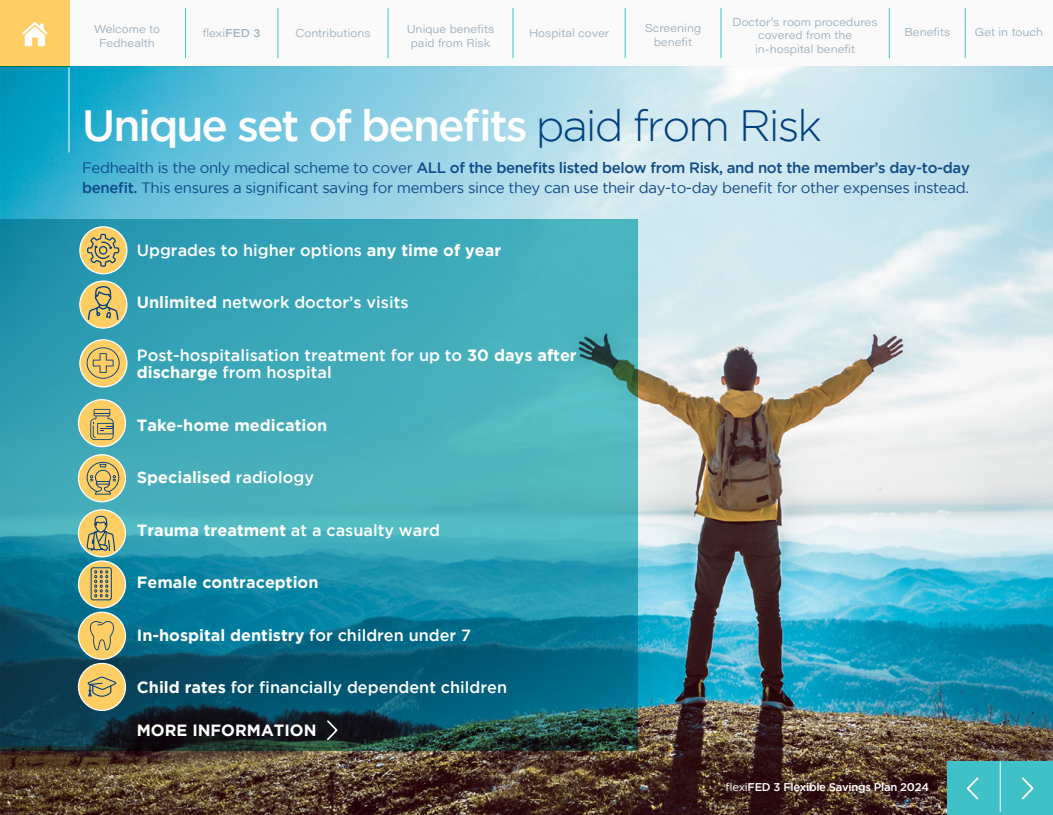
<style>
.page{position:relative;width:1053px;height:815px;background:#fff}
.page>*{position:absolute;margin:0;border:0;box-sizing:border-box;transform-origin:0 0}
.t1{font:500 43.75px "Gotham";letter-spacing:-.045em;color:#fff}
.t2{font:500 16.25px/17.5px "Gotham";color:#fff}
.t3{font:700 16.25px "Gotham";color:#fff}
.t4{font:15px/20px "Gotham";letter-spacing:-.025em;color:#0f4a89}
.t5{font:11.25px/13.5px "Acumin Variable Concept";color:#9bafbd;text-align:center}
.t6{font:500 11.25px "Gotham";letter-spacing:-.025em;color:#fff}
.s1{font-weight:300;color:#014081}
.s2{font-weight:500}
.s3{font-weight:700}
.s4{font-weight:400}
</style>
<div class="page">
<div style="left:68px;top:0;width:984px;height:66px;background:#fafafa"></div>
<hr style="left:185px;top:8px;width:1px;height:50px;background:#45c2cb">
<hr style="left:278px;top:8px;width:1px;height:50px;background:#45c2cb">
<hr style="left:388px;top:8px;width:1px;height:50px;background:#45c2cb">
<hr style="left:512px;top:8px;width:1px;height:50px;background:#45c2cb">
<hr style="left:720px;top:8px;width:1px;height:50px;background:#45c2cb">
<hr style="left:889px;top:8px;width:1px;height:50px;background:#45c2cb">
<hr style="left:964px;top:8px;width:1px;height:50px;background:#45c2cb">
<hr style="left:625px;top:8px;width:1px;height:50px;background:#45c2cb">
<div style="left:0;top:0;width:69px;height:66px;background:#fecd64"></div>
<svg style="left:22px;top:22px;width:26px;height:24px"></svg>
<img style="left:0;top:66px;width:1052px;height:749px">
<div style="left:947px;top:762px;width:105px;height:53px;background:#40c1c8"></div>
<svg style="left:966px;top:776px;width:68px;height:25px"></svg>
<hr style="left:999px;top:762px;width:1px;height:50px;background:#fff">
<hr style="left:69px;top:67px;width:1px;height:85px;background:#fff">
<svg style="left:0;top:219px;width:637px;height:531px;background:#2d90a1"></svg>
<svg style="left:80px;top:227px;width:47px;height:47px"></svg>
<div style="left:79px;top:226px;width:48px;height:48px;border:1px solid #fff;border-radius:50%"></div>
<svg style="left:80px;top:281px;width:47px;height:47px"></svg>
<div style="left:79px;top:280px;width:48px;height:49px;border:1px solid #fff;border-radius:50%"></div>
<svg style="left:80px;top:340px;width:47px;height:47px"></svg>
<div style="left:79px;top:339px;width:48px;height:48px;border:1px solid #fff;border-radius:50%"></div>
<div style="left:78px;top:400px;width:47px;height:47px;background:#fecd64;border-radius:50%"></div>
<div style="left:78px;top:399px;width:48px;height:48px;border:1px solid #fff;border-radius:50%"></div>
<svg style="left:78px;top:455px;width:47px;height:47px"></svg>
<div style="left:78px;top:454px;width:48px;height:48px;border:1px solid #fff;border-radius:50%"></div>
<svg style="left:78px;top:510px;width:47px;height:47px"></svg>
<div style="left:78px;top:509px;width:48px;height:48px;border:1px solid #fff;border-radius:50%"></div>
<div style="left:78px;top:561px;width:47px;height:47px;background:#fecd64;border-radius:50%"></div>
<div style="left:78px;top:560px;width:48px;height:49px;border:1px solid #fff;border-radius:50%"></div>
<div style="left:78px;top:612px;width:47px;height:47px;background:#fecd64;border-radius:50%"></div>
<div style="left:78px;top:612px;width:48px;height:48px;border:1px solid #fff;border-radius:50%"></div>
<div style="left:78px;top:663px;width:47px;height:47px;background:#fecd64;border-radius:50%"></div>
<div style="left:78px;top:663px;width:48px;height:48px;border:1px solid #fff;border-radius:50%"></div>
<svg style="left:87px;top:347px;width:33px;height:32px"></svg>
<svg style="left:90px;top:409px;width:24px;height:31px"></svg>
<svg style="left:86px;top:515px;width:30px;height:39px"></svg>
<svg style="left:90px;top:567px;width:22px;height:34px"></svg>
<svg style="left:90px;top:621px;width:24px;height:29px"></svg>
<svg style="left:88px;top:676px;width:28px;height:21px"></svg>
<svg style="left:87px;top:462px;width:32px;height:33px"></svg>
<svg style="left:87px;top:234px;width:32px;height:33px"></svg>
<svg style="left:87px;top:285px;width:32px;height:36px"></svg>
<svg style="left:325px;top:719px;width:14px;height:23px"></svg>
<p class="t5" style="left:529px;top:26px;width:81px">Hospital cover</p>
<p class="t5" style="left:644px;top:21px;width:58px">Screening benefit</p>
<p class="t5" style="left:732px;top:15px;width:146px">Doctor’s room procedures covered from the in-hospital benefit</p>
<p class="t5" style="left:904px;top:25px;width:47px">Benefits</p>
<p class="t5" style="left:94px;top:22px;width:67px">Welcome to<br>Fedhealth</p>
<p class="t5" style="left:203px;top:26px;width:59px">flexiFED 3</p>
<p class="t5" style="left:295px;top:26px;width:77px">Contributions</p>
<p class="t5" style="left:406px;top:22px;width:89px">Unique benefits</p>
<p class="t5" style="left:974px;top:25px;width:70px">Get in touch</p>
<p class="t5" style="left:411px;top:36px;width:81px">paid from Risk</p>
<p class="t1" style="left:82px;top:100px;width:741px">Unique set of benefits <span class="s1">paid from Risk</span></p>
<p class="t4" style="left:82px;top:158px;width:889px">Fedhealth is the only medical scheme to cover <span class="s2">ALL of the benefits listed below from Risk, and not the member’s day-to-day benefit.</span> This ensures a significant saving for members since they can use their day-to-day benefit for other expenses instead.</p>
<p class="t2" style="left:137px;top:241px;width:366px">Upgrades to higher options <span class="s3">any time of year</span></p>
<p class="t2" style="left:137px;top:293px;width:273px"><span class="s3">Unlimited</span> network doctor’s visits</p>
<p class="t2" style="left:137px;top:346px;width:441px">Post-hospitalisation treatment for up to <span class="s3">30 days after discharge</span> from hospital</p>
<p class="t3" style="left:137px;top:416px;width:192px">Take-home medication</p>
<p class="t3" style="left:137px;top:468px;width:179px">Specialised <span class="s2">radiology</span></p>
<p class="t3" style="left:137px;top:521px;width:305px">Trauma treatment <span class="s2">at a casualty ward</span></p>
<p class="t3" style="left:137px;top:573px;width:183px">Female contraception</p>
<p class="t3" style="left:137px;top:626px;width:336px">In-hospital dentistry <span class="s2">for children under 7</span></p>
<p class="t2" style="left:137px;top:678px;width:371px"><span class="s3">Child rates</span> for financially dependent children</p>
<p class="t3" style="left:137px;top:720px;width:181px">MORE INFORMATION</p>
<p class="t6" style="left:725px;top:781px;width:205px"><span class="s4">flexi</span>FED 3 Flexible Savings Plan 2024</p>
</div>
